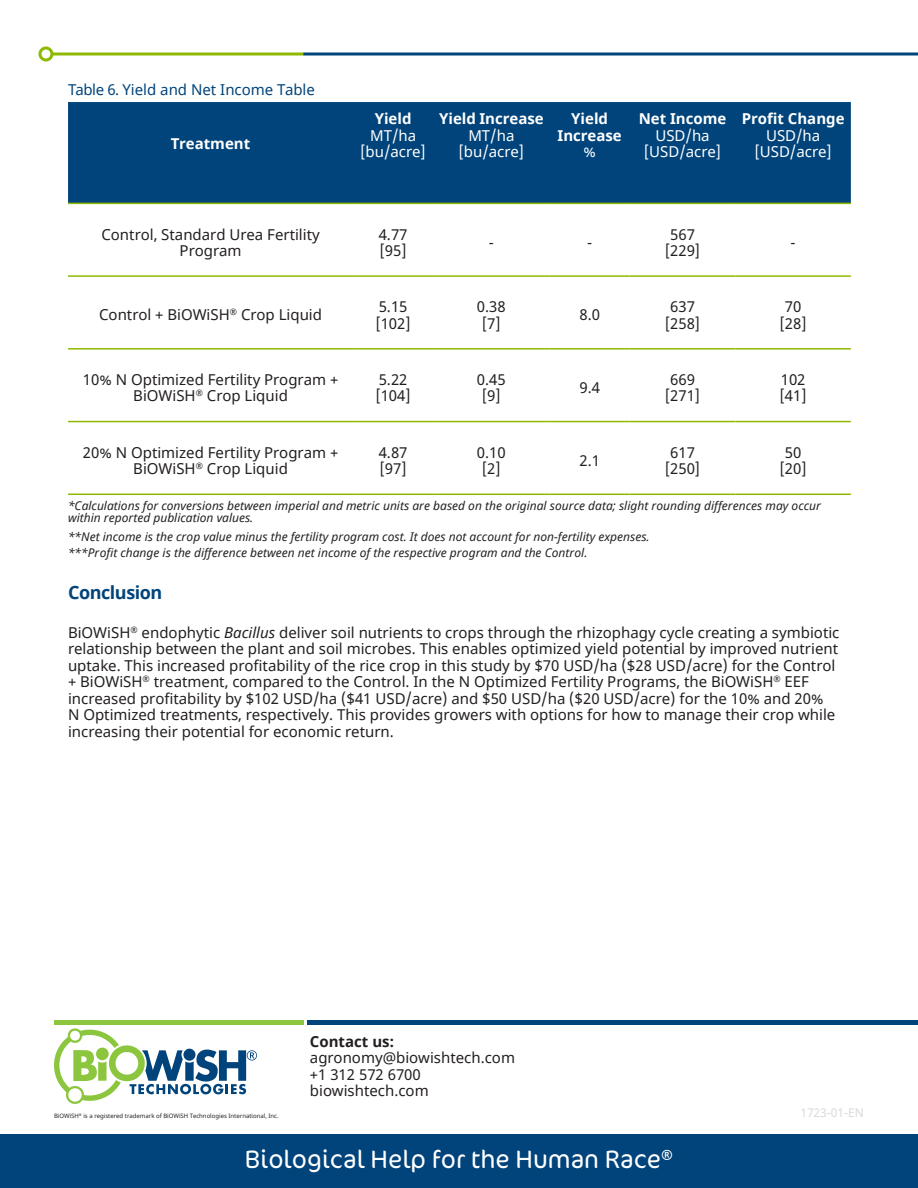
<style>
.page{position:relative;width:918px;height:1188px;background:#fff}
.page>*{position:absolute;margin:0;border:0;box-sizing:border-box;transform-origin:0 0}
.t1{font:300 25.5px "Cocon Pro";color:#fff}
.Paragraph_Heading{font:700 18px "Noto Sans";letter-spacing:-.025em;color:#00447b}
.t2{font:15px/16.5px "Noto Sans";color:#231f20;text-align:center}
.t3{font:700 15px/16.5px "Noto Sans";color:#fff;text-align:center}
.t4{font:15px "Noto Sans";color:#fff}
.t5{font:15px "Noto Sans";color:#00447b}
.t6{font:700 15px "Noto Sans";color:#231f20}
.Paragraph_Heading-2{font:italic 12px/12px "Noto Sans";color:#231f20}
.t7{font:12px "Noto Sans";color:#dcd8d7}
.t8{font:6px "Noto Sans";color:#231f20}
.s1{font-weight:400}
.s2{font-style:italic}
</style>
<div class="page">
<div style="left:0;top:1134px;width:918px;height:54px;background:#00447b"></div>
<svg style="left:53px;top:52px;width:250px;height:4px"></svg>
<div style="left:38px;top:46px;width:15px;height:16px;border:3px solid #8dba00;border-radius:50%"></div>
<svg style="left:303px;top:52px;width:615px;height:4px;background:#3f729b"></svg>
<div style="left:68px;top:102px;width:783px;height:101px;background:#00447b"></div>
<hr style="left:68px;top:203px;width:285px;height:1px;background:#8dba00">
<hr style="left:353px;top:203px;width:80px;height:1px;background:#8dba00">
<hr style="left:433px;top:203px;width:117px;height:1px;background:#8dba00">
<hr style="left:550px;top:203px;width:80px;height:1px;background:#8dba00">
<hr style="left:630px;top:203px;width:105px;height:1px;background:#8dba00">
<hr style="left:735px;top:203px;width:116px;height:1px;background:#8dba00">
<hr style="left:68px;top:275px;width:285px;height:2px;background:#8dba00">
<hr style="left:353px;top:275px;width:80px;height:2px;background:#8dba00">
<hr style="left:433px;top:275px;width:117px;height:2px;background:#8dba00">
<hr style="left:550px;top:275px;width:80px;height:2px;background:#8dba00">
<hr style="left:630px;top:275px;width:105px;height:2px;background:#8dba00">
<hr style="left:735px;top:275px;width:116px;height:2px;background:#8dba00">
<hr style="left:68px;top:348px;width:285px;height:2px;background:#8dba00">
<hr style="left:353px;top:348px;width:80px;height:2px;background:#8dba00">
<hr style="left:433px;top:348px;width:117px;height:2px;background:#8dba00">
<hr style="left:550px;top:348px;width:80px;height:2px;background:#8dba00">
<hr style="left:630px;top:348px;width:105px;height:2px;background:#8dba00">
<hr style="left:735px;top:348px;width:116px;height:2px;background:#8dba00">
<hr style="left:68px;top:421px;width:285px;height:1px;background:#8dba00">
<hr style="left:353px;top:421px;width:80px;height:1px;background:#8dba00">
<hr style="left:433px;top:421px;width:117px;height:1px;background:#8dba00">
<hr style="left:550px;top:421px;width:80px;height:1px;background:#8dba00">
<hr style="left:630px;top:421px;width:105px;height:1px;background:#8dba00">
<hr style="left:735px;top:421px;width:116px;height:1px;background:#8dba00">
<hr style="left:68px;top:494px;width:285px;height:1px;background:#8dba00">
<hr style="left:353px;top:494px;width:80px;height:1px;background:#8dba00">
<hr style="left:433px;top:494px;width:117px;height:1px;background:#8dba00">
<hr style="left:550px;top:494px;width:80px;height:1px;background:#8dba00">
<hr style="left:630px;top:494px;width:105px;height:1px;background:#8dba00">
<hr style="left:735px;top:494px;width:116px;height:1px;background:#8dba00">
<hr style="left:54px;top:1020px;width:249px;height:4px;background:#8bc63e">
<hr style="left:307px;top:1020px;width:611px;height:4px;background:#00447b">
<svg style="left:54px;top:1028px;width:203px;height:76px"></svg>
<p class="t5" style="left:68px;top:80px;width:248px">Table 6. Yield and Net Income Table</p>
<p class="t3" style="left:171px;top:136px;width:81px">Treatment</p>
<p class="t3" style="left:370px;top:111px;width:48px">Yield<br><span class="s1">MT/ha</span></p>
<p class="t4" style="left:360px;top:141px;width:67px">[bu/acre]</p>
<p class="t3" style="left:439px;top:111px;width:106px">Yield Increase</p>
<p class="t4" style="left:468px;top:125px;width:48px">MT/ha</p>
<p class="t4" style="left:459px;top:141px;width:67px">[bu/acre]</p>
<p class="t3" style="left:558px;top:111px;width:66px">Yield<br>Increase</p>
<p class="t4" style="left:583px;top:141px;width:14px">%</p>
<p class="t3" style="left:639px;top:111px;width:89px">Net Income</p>
<p class="t4" style="left:655px;top:125px;width:56px">USD/ha</p>
<p class="t4" style="left:644px;top:141px;width:79px">[USD/acre]</p>
<p class="t3" style="left:742px;top:111px;width:104px">Profit Change</p>
<p class="t4" style="left:766px;top:125px;width:56px">USD/ha</p>
<p class="t4" style="left:754px;top:141px;width:79px">[USD/acre]</p>
<p class="t2" style="left:101px;top:226px;width:220px">Control, Standard Urea Fertility<br>Program</p>
<p class="t2" style="left:379px;top:226px;width:30px;text-align:left">4.77 [95]</p>
<p class="t2" style="left:489px;top:235px;width:7px">-</p>
<p class="t2" style="left:587px;top:235px;width:7px">-</p>
<p class="t2" style="left:665px;top:226px;width:37px">567 [229]</p>
<p class="t2" style="left:791px;top:235px;width:7px">-</p>
<p class="t2" style="left:99px;top:307px;width:224px">Control + BiOWiSH<sup>®</sup> Crop Liquid</p>
<p class="t2" style="left:375px;top:299px;width:37px;text-align:left">5.15 [102]</p>
<p class="t2" style="left:477px;top:299px;width:30px">0.38 [7]</p>
<p class="t2" style="left:579px;top:307px;width:22px">8.0</p>
<p class="t2" style="left:665px;top:299px;width:37px">637 [258]</p>
<p class="t2" style="left:780px;top:299px;width:29px">70 [28]</p>
<p class="t2" style="left:83px;top:372px;width:257px">10% N Optimized Fertility Program +<br>BiOWiSH<sup>®</sup> Crop Liquid</p>
<p class="t2" style="left:375px;top:372px;width:37px;text-align:left">5.22 [104]</p>
<p class="t2" style="left:477px;top:372px;width:30px">0.45 [9]</p>
<p class="t2" style="left:579px;top:380px;width:22px">9.4</p>
<p class="t2" style="left:665px;top:372px;width:37px">669 [271]</p>
<p class="t2" style="left:780px;top:372px;width:29px;text-align:left">102 [41]</p>
<p class="t2" style="left:83px;top:445px;width:257px">20% N Optimized Fertility Program +<br>BiOWiSH<sup>®</sup> Crop Liquid</p>
<p class="t2" style="left:379px;top:445px;width:30px;text-align:left">4.87 [97]</p>
<p class="t2" style="left:477px;top:445px;width:30px">0.10 [2]</p>
<p class="t2" style="left:579px;top:453px;width:22px">2.1</p>
<p class="t2" style="left:665px;top:445px;width:37px">617 [250]</p>
<p class="t2" style="left:780px;top:445px;width:29px">50 [20]</p>
<p class="Paragraph_Heading-2" style="left:68px;top:500px;width:754px">*Calculations for conversions between imperial and metric units are based on the original source data; slight rounding differences may occur within reported publication values.</p>
<p class="Paragraph_Heading-2" style="left:68px;top:528px;width:583px;line-height:16.5px">**Net income is the crop value minus the fertility program cost. It does not account for non-fertility expenses. ***Profit change is the difference between net income of the respective program and the Control.</p>
<p class="Paragraph_Heading" style="left:68px;top:579px;width:96px">Conclusion</p>
<p class="t2" style="left:68px;top:624px;width:773px;text-align:left">BiOWiSH<sup>®</sup> endophytic <span class="s2">Bacillus</span> deliver soil nutrients to crops through the rhizophagy cycle creating a symbiotic relationship between the plant and soil microbes. This enables optimized yield potential by improved nutrient uptake. This increased profitability of the rice crop in this study by $70 USD/ha ($28 USD/acre) for the Control + BiOWiSH<sup>®</sup> treatment, compared to the Control. In the N Optimized Fertility Programs, the BiOWiSH<sup>®</sup> EEF increased profitability by $102 USD/ha ($41 USD/acre) and $50 USD/ha ($20 USD/acre) for the 10% and 20%<br>N Optimized treatments, respectively. This provides growers with options for how to manage their crop while increasing their potential for economic return.</p>
<p class="t8" style="left:54px;top:1112px;width:226px">BiOWiSH<sup>®</sup> is a registered trademark of BiOWiSH Technologies International, Inc.</p>
<p class="t6" style="left:310px;top:1031px;width:86px">Contact us:</p>
<p class="t2" style="left:310px;top:1050px;width:207px">agronomy@biowishtech.com</p>
<p class="t2" style="left:310px;top:1067px;width:112px">+1 312 572 6700</p>
<p class="t2" style="left:310px;top:1083px;width:120px">biowishtech.com</p>
<p class="t1" style="left:245px;top:1143px;width:430px">Biological Help for the Human Race<sup>®</sup></p>
<p class="t7" style="left:800px;top:1104px;width:65px">1723-01-EN</p>
</div>
